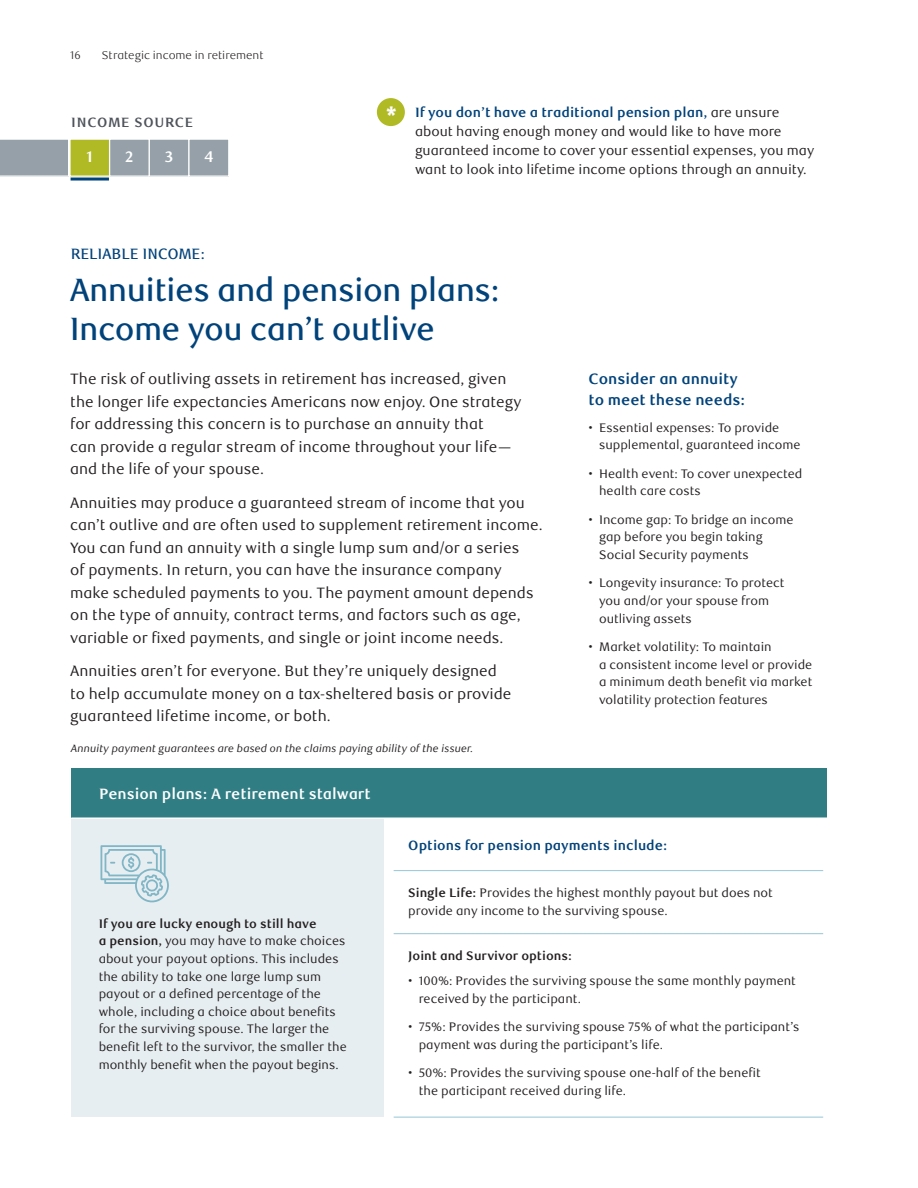
<style>
.page{position:relative;width:918px;height:1188px;background:#fff}
.page>*{position:absolute;margin:0;border:0;box-sizing:border-box;transform-origin:0 0}
.H1_RBC_LND_Headline{font:500 32.25px/39px "RBC Display";color:#00427a}
.t1{font:800 21.9px "RBC Text";color:#fff}
.RBC_LND_subhead_9pt_chart{font:700 15.3px "RBC Text";color:#fff}
.RBC_LND_Intro_paragraph{font:15px/22.5px "RBC Text";color:#231f20}
.RBC_LND_lg_subhead_for_sidebar{font:700 15px/21px "RBC Text";color:#00427a}
.RBC_LND_10pt_subhead_for_charts_white{font:700 15px "RBC Text";color:#fff}
.Income_Source_label_blue{font:500 15px "RBC Display";letter-spacing:.025em;color:#00427a}
.RBC_LND_small_page_note{font:13.5px/19.2px "RBC Text";color:#231f20}
.Page_3_intro_blue{font:700 13.5px "RBC Text";color:#00427a}
.Income_Source_label_gray{font:700 13.5px "RBC Text";letter-spacing:.05em;color:#4f545c}
.LND_RBC_body_8_25_bullets{font:12.3px/17.7px "RBC Text";color:#231f20}
.LND_RBC_body_8_25{font:12.3px/17.7px "RBC Text";color:#231f20}
.LND_RBC_body_8_25-2{font:700 12.3px "RBC Text";color:#231f20}
.t2{font:300 11.25px "RBC Text";color:#231f20}
.Source_style_left_justify{font:italic 10.5px "RBC Text";color:#231f20}
.s1{font-weight:700;color:#00427a}
.s2{font-weight:700}
</style>
<div class="page">
<div style="left:71px;top:768px;width:755px;height:49px;background:#307d84"></div>
<div style="left:71px;top:818px;width:312px;height:299px;background:#e7eef1"></div>
<hr style="left:71px;top:817px;width:763px;height:2px;background:#fff">
<svg style="left:101px;top:845px;width:68px;height:58px"></svg>
<div style="left:377px;top:98px;width:28px;height:28px;background:#b0ba25;border-radius:50%"></div>
<hr style="left:394px;top:870px;width:429px;height:1px;background:#97c6d5">
<hr style="left:394px;top:933px;width:429px;height:1px;background:#97c6d5">
<hr style="left:394px;top:1117px;width:429px;height:1px;background:#97c6d5">
<div style="left:70px;top:139px;width:40px;height:37px;background:#b0ba25"></div>
<div style="left:69px;top:138px;width:41px;height:39px;border:1px solid #fff"></div>
<div style="left:110px;top:139px;width:39px;height:37px;background:#95a0a9"></div>
<div style="left:109px;top:138px;width:41px;height:39px;border:1px solid #fff"></div>
<div style="left:149px;top:139px;width:40px;height:37px;background:#95a0a9"></div>
<div style="left:149px;top:138px;width:41px;height:39px;border:1px solid #fff"></div>
<div style="left:189px;top:139px;width:40px;height:37px;background:#95a0a9"></div>
<div style="left:188px;top:138px;width:41px;height:39px;border:1px solid #fff"></div>
<svg style="left:0;top:139px;width:69px;height:38px"></svg>
<hr style="left:71px;top:178px;width:38px;height:3px;background:#00427a">
<p class="t2" style="left:70px;top:48px;width:12px">16</p>
<p class="t2" style="left:102px;top:48px;width:163px">Strategic income in retirement</p>
<p class="Income_Source_label_gray" style="left:71px;top:114px;width:124px">INCOME SOURCE</p>
<h2 class="RBC_LND_subhead_9pt_chart" style="left:87px;top:148px;width:8px">1</h2>
<p class="RBC_LND_subhead_9pt_chart" style="left:125px;top:148px;width:10px">2</p>
<p class="RBC_LND_subhead_9pt_chart" style="left:165px;top:148px;width:10px">3</p>
<p class="RBC_LND_subhead_9pt_chart" style="left:204px;top:148px;width:11px">4</p>
<p class="Income_Source_label_blue" style="left:71px;top:245px;width:135px">RELIABLE INCOME:</p>
<h2 class="t1" style="left:385px;top:103px;width:14px">*</h2>
<p class="RBC_LND_small_page_note" style="left:415px;top:103px;width:401px"><span class="s1">If you don’t have a traditional pension plan,</span> are unsure about having enough money and would like to have more guaranteed income to cover your essential expenses, you may want to look into lifetime income options through an annuity.</p>
<h1 class="H1_RBC_LND_Headline" style="left:70px;top:271px;width:431px">Annuities and pension plans:<br>Income you can’t outlive</h1>
<p class="RBC_LND_Intro_paragraph" style="left:70px;top:368px;width:453px">The risk of outliving assets in retirement has increased, given the longer life expectancies Americans now enjoy. One strategy for addressing this concern is to purchase an annuity that<br>can provide a regular stream of income throughout your life— and the life of your spouse.</p>
<p class="RBC_LND_Intro_paragraph" style="left:70px;top:492px;width:474px">Annuities may produce a guaranteed stream of income that you can’t outlive and are often used to supplement retirement income.<br>You can fund an annuity with a single lump sum and/or a series<br>of payments. In return, you can have the insurance company make scheduled payments to you. The payment amount depends on the type of annuity, contract terms, and factors such as age, variable or fixed payments, and single or joint income needs.</p>
<p class="RBC_LND_Intro_paragraph" style="left:70px;top:660px;width:443px">Annuities aren’t for everyone. But they’re uniquely designed to help accumulate money on a tax-sheltered basis or provide guaranteed lifetime income, or both.</p>
<p class="Source_style_left_justify" style="left:71px;top:742px;width:404px">Annuity payment guarantees are based on the claims paying ability of the issuer.</p>
<h2 class="RBC_LND_10pt_subhead_for_charts_white" style="left:99px;top:785px;width:273px">Pension plans: A retirement stalwart</h2>
<h2 class="RBC_LND_lg_subhead_for_sidebar" style="left:589px;top:369px;width:158px">Consider an annuity to meet these needs:</h2>
<p class="LND_RBC_body_8_25_bullets" style="left:599px;top:419px;width:203px;text-indent:-10px">• Essential expenses: To provide supplemental, guaranteed income</p>
<p class="LND_RBC_body_8_25_bullets" style="left:599px;top:465px;width:205px;text-indent:-10px">• Health event: To cover unexpected health care costs</p>
<p class="LND_RBC_body_8_25_bullets" style="left:599px;top:511px;width:196px;text-indent:-10px">• Income gap: To bridge an income gap before you begin taking<br>Social Security payments</p>
<p class="LND_RBC_body_8_25_bullets" style="left:599px;top:575px;width:187px;text-indent:-10px">• Longevity insurance: To protect you and/or your spouse from outliving assets</p>
<p class="LND_RBC_body_8_25_bullets" style="left:599px;top:638px;width:215px;text-indent:-10px">• Market volatility: To maintain<br>a consistent income level or provide a minimum death benefit via market volatility protection features</p>
<p class="LND_RBC_body_8_25" style="left:99px;top:915px;width:250px"><span class="s2">If you are lucky enough to still have<br>a pension,</span> you may have to make choices about your payout options. This includes the ability to take one large lump sum payout or a defined percentage of the whole, including a choice about benefits for the surviving spouse. The larger the benefit left to the survivor, the smaller the monthly benefit when the payout begins.</p>
<h2 class="Page_3_intro_blue" style="left:408px;top:838px;width:261px">Options for pension payments include:</h2>
<p class="LND_RBC_body_8_25" style="left:408px;top:884px;width:366px"><span class="s2">Single Life:</span> Provides the highest monthly payout but does not provide any income to the surviving spouse.</p>
<p class="LND_RBC_body_8_25-2" style="left:408px;top:949px;width:165px">Joint and Survivor options:</p>
<p class="LND_RBC_body_8_25_bullets" style="left:419px;top:973px;width:379px;text-indent:-10px">• 100%: Provides the surviving spouse the same monthly payment received by the participant.</p>
<p class="LND_RBC_body_8_25_bullets" style="left:419px;top:1019px;width:382px;text-indent:-10px">• 75%: Provides the surviving spouse 75% of what the participant’s payment was during the participant’s life.</p>
<p class="LND_RBC_body_8_25_bullets" style="left:419px;top:1065px;width:344px;text-indent:-10px">• 50%: Provides the surviving spouse one-half of the benefit the participant received during life.</p>
</div>
